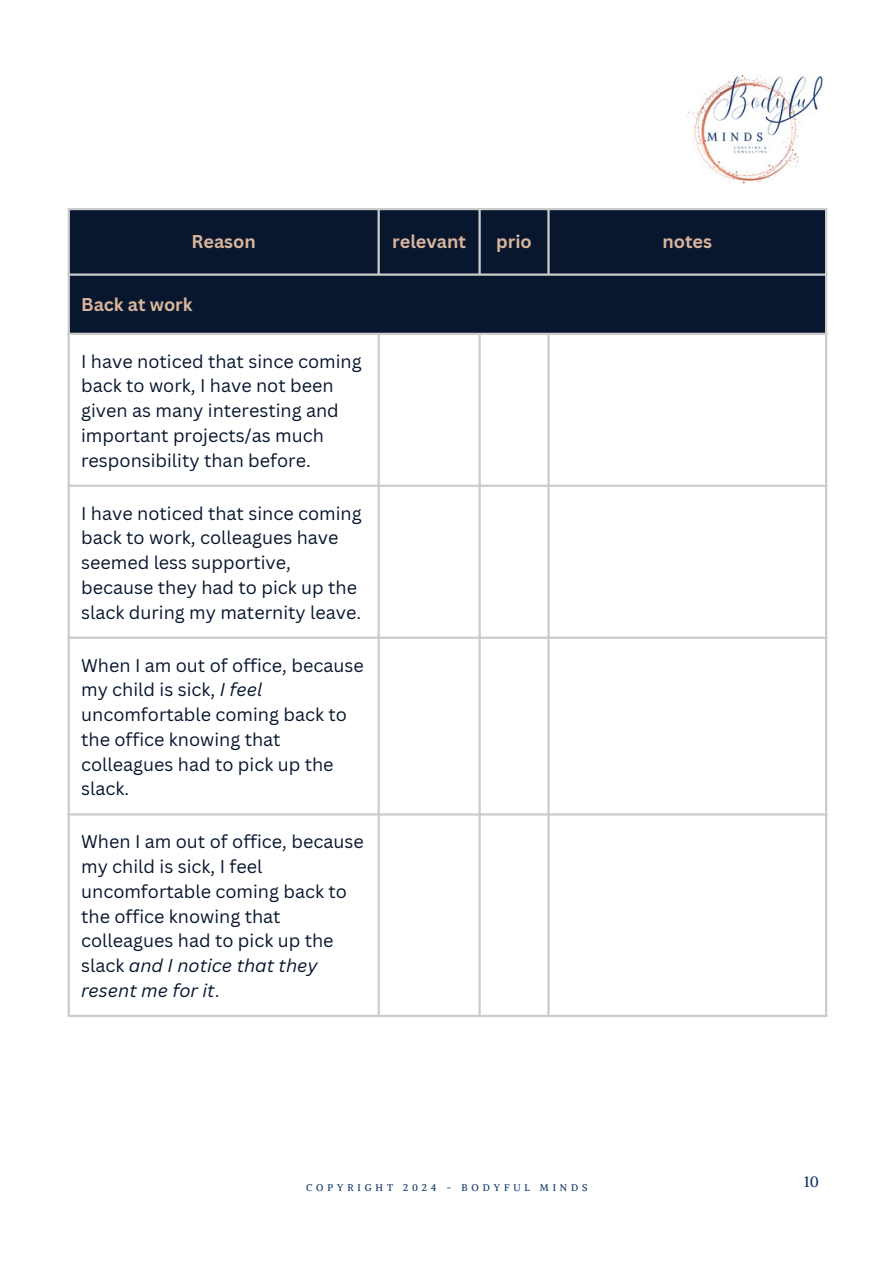
<style>
.page{position:relative;width:894px;height:1264px;background:#fff}
.page>*{position:absolute;margin:0;border:0;box-sizing:border-box;transform-origin:0 0}
.t1{font:18px/24.8px "Canva Sans";color:#08172e}
.t2{font:700 18px "Canva Sans";color:#d9b59d}
.t3{font:15px "Alike";color:#042c62}
.t4{font:9.6px "Alike";letter-spacing:.405em;color:#042c62}
.s1{font-style:italic}
</style>
<div class="page">
<img style="left:687px;top:75px;width:136px;height:108px">
<div style="left:70px;top:210px;width:754px;height:123px;background:#08172e"></div>
<hr style="left:68px;top:210px;width:2px;height:804px;background:#ccc">
<hr style="left:377px;top:210px;width:2px;height:63px;background:#ccc">
<hr style="left:377px;top:335px;width:2px;height:679px;background:#ccc">
<hr style="left:478px;top:210px;width:2px;height:63px;background:#ccc">
<hr style="left:478px;top:335px;width:2px;height:679px;background:#ccc">
<hr style="left:547px;top:210px;width:2px;height:63px;background:#ccc">
<hr style="left:547px;top:335px;width:2px;height:679px;background:#ccc">
<hr style="left:824px;top:210px;width:3px;height:804px;background:#ccc">
<hr style="left:68px;top:208px;width:759px;height:2px;background:#ccc">
<hr style="left:68px;top:273px;width:759px;height:3px;background:#ccc">
<hr style="left:68px;top:333px;width:759px;height:2px;background:#ccc">
<hr style="left:68px;top:484px;width:759px;height:3px;background:#ccc">
<hr style="left:68px;top:636px;width:759px;height:3px;background:#ccc">
<hr style="left:68px;top:813px;width:759px;height:2px;background:#ccc">
<hr style="left:68px;top:1014px;width:759px;height:3px;background:#ccc">
<p class="t2" style="left:191px;top:229px;width:66px">Reason</p>
<p class="t2" style="left:392px;top:229px;width:75px">relevant</p>
<p class="t2" style="left:496px;top:229px;width:37px">prio</p>
<p class="t2" style="left:662px;top:229px;width:51px">notes</p>
<p class="t2" style="left:81px;top:291px;width:113px">Back at work</p>
<p class="t1" style="left:81px;top:348px;width:282px">I have noticed that since coming back to work, I have not been given as many interesting and important projects/as much responsibility than before.</p>
<p class="t1" style="left:81px;top:500px;width:282px">I have noticed that since coming back to work, colleagues have seemed less supportive, because they had to pick up the slack during my maternity leave.</p>
<p class="t1" style="left:81px;top:652px;width:284px">When I am out of office, because my child is sick, <span class="s1">I feel </span>uncomfortable coming back to the office knowing that colleagues had to pick up the slack.</p>
<p class="t1" style="left:81px;top:828px;width:284px">When I am out of office, because my child is sick, I feel uncomfortable coming back to the office knowing that colleagues had to pick up the slack <span class="s1">and I notice that they resent me for it</span>.</p>
<p class="t4" style="left:306px;top:1181px;width:283px">COPYRIGHT 2024 - BODYFUL MINDS</p>
<p class="t3" style="left:804px;top:1172px;width:16px">10</p>
</div>
